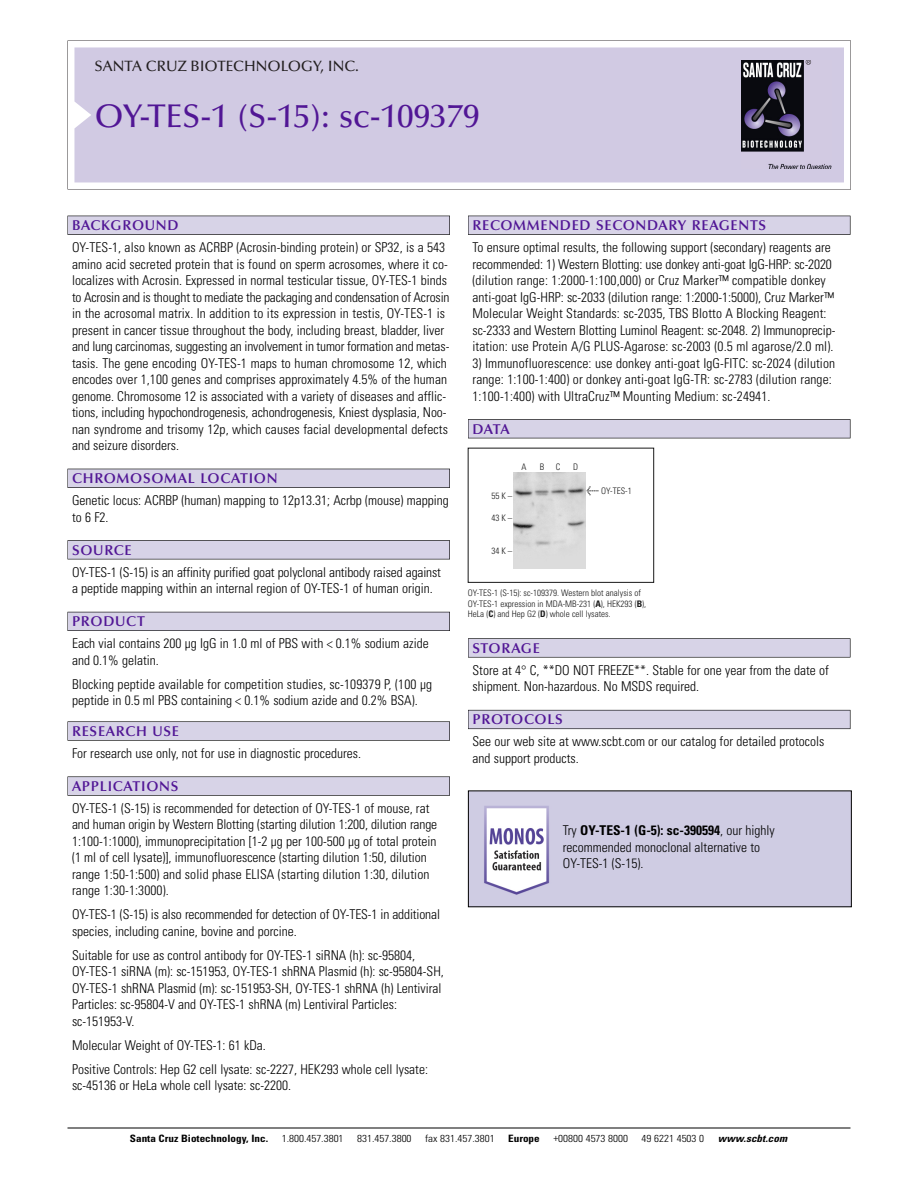
<style>
.page{position:relative;width:918px;height:1188px;background:#fff}
.page>*{position:absolute;margin:0;border:0;box-sizing:border-box;transform-origin:0 0}
.t1{font:500 33px "Optima";color:#511695}
.t2{font:500 15px "Optima";color:#231f20}
.t3{font:600 14.25px "Optima";letter-spacing:.05em;color:#511695}
.t4{font:300 condensed 13.5px/16.5px "Univers";color:#000}
.t5{font:300 condensed 10.2px "Univers";color:#000;scale:1.1 1}
.t6{font:700 condensed 10.2px "Univers";color:#000;scale:1.1 1}
.t7{font:italic 700 condensed 10.2px "Univers";letter-spacing:.005em;color:#000;scale:1.1 1}
.t8{font:9px/10.5px "Univers Condensed Light+KPSODC";color:#191919}
.s1{font-family:"Meta Plus Book Roman+PYYWVZ";font-size:10.5px}
.s2{font-family:"Univers Condensed Bold+JOWLTY"}
.s3{font-weight:700}
</style>
<div class="page">
<svg style="left:68px;top:40px;width:783px;height:149px"></svg>
<div style="left:74px;top:47px;width:770px;height:135px;background:#d1cae3"></div>
<img style="left:741px;top:60px;width:90px;height:108px">
<div style="left:68px;top:216px;width:382px;height:19px;background:#525155"></div>
<div style="left:68px;top:216px;width:381px;height:18px;background:#d7d3e7"></div>
<div style="left:68px;top:469px;width:382px;height:19px;background:#515055"></div>
<div style="left:68px;top:469px;width:381px;height:18px;background:#d7d3e7"></div>
<div style="left:68px;top:540px;width:382px;height:19px;background:#545357"></div>
<div style="left:68px;top:541px;width:381px;height:18px;background:#d7d3e7"></div>
<div style="left:68px;top:612px;width:382px;height:19px;background:#54535a"></div>
<div style="left:68px;top:612px;width:381px;height:18px;background:#d7d3e7"></div>
<div style="left:68px;top:721px;width:382px;height:20px;background:#616161"></div>
<div style="left:68px;top:722px;width:381px;height:18px;background:#d7d3e7"></div>
<svg style="left:68px;top:776px;width:382px;height:20px"></svg>
<div style="left:68px;top:777px;width:381px;height:18px;background:#d7d3e7"></div>
<div style="left:468px;top:216px;width:382px;height:19px;background:#525155"></div>
<div style="left:468px;top:216px;width:382px;height:18px;background:#d7d3e7"></div>
<div style="left:468px;top:419px;width:382px;height:19px;background:#525155"></div>
<div style="left:468px;top:420px;width:382px;height:18px;background:#d7d3e7"></div>
<svg style="left:468px;top:638px;width:382px;height:20px"></svg>
<div style="left:468px;top:639px;width:382px;height:18px;background:#d7d3e7"></div>
<div style="left:468px;top:710px;width:382px;height:19px;background:#66646e"></div>
<div style="left:468px;top:710px;width:382px;height:18px;background:#d7d3e7"></div>
<hr style="left:68px;top:1128px;width:782px;height:1px;background:#000">
<div style="left:468px;top:448px;width:186px;height:135px;border:1px solid #191919"></div>
<img style="left:513px;top:473px;width:73px;height:95px">
<img style="left:470px;top:792px;width:380px;height:113px">
<p class="t2" style="left:94px;top:61px;width:266px">SANTA CRUZ BIOTECHNOLOGY, INC.</p>
<h1 class="t1" style="left:94px;top:103px;width:387px">OY-TES-1 (S-15): sc-109379</h1>
<p class="t3" style="left:72px;top:219px;width:108px">BACKGROUND</p>
<p class="t4" style="left:72px;top:240px;width:379px">OY-TES-1, also known as ACRBP (Acrosin-binding protein) or SP32, is a 543 amino acid secreted protein that is found on sperm acrosomes, where it co&shy;localizes with Acrosin. Expressed in normal testicular tissue, OY-TES-1 binds to Acrosin and is thought to mediate the packaging and condensation of Acrosin in the acrosomal matrix. In addition to its expression in testis, OY-TES-1 is present in cancer tissue throughout the body, including breast, bladder, liver and lung carcinomas, suggesting an involvement in tumor formation and metas&shy;tasis. The gene encoding OY-TES-1 maps to human chromosome 12, which encodes over 1,100 genes and comprises approximately 4.5% of the human genome. Chromosome 12 is associated with a variety of diseases and afflic&shy;tions, including hypochondrogenesis, achondrogenesis, Kniest dysplasia, Noo&shy;nan syndrome and trisomy 12p, which causes facial developmental defects and seizure disorders.</p>
<p class="t3" style="left:72px;top:473px;width:207px">CHROMOSOMAL LOCATION</p>
<p class="t4" style="left:72px;top:493px;width:378px">Genetic locus: ACRBP (human) mapping to 12p13.31; Acrbp (mouse) mapping to 6 F2.</p>
<p class="t3" style="left:72px;top:544px;width:61px">SOURCE</p>
<p class="t4" style="left:72px;top:565px;width:371px">OY-TES-1 (S-15) is an affinity purified goat polyclonal antibody raised against a peptide mapping within an internal region of OY-TES-1 of human origin.</p>
<p class="t3" style="left:72px;top:616px;width:74px">PRODUCT</p>
<p class="t4" style="left:72px;top:636px;width:358px">Each vial contains 200 µg IgG in 1.0 ml of PBS with &lt; 0.1% sodium azide and 0.1% gelatin.</p>
<p class="t4" style="left:72px;top:677px;width:362px">Blocking peptide available for competition studies, sc-109379 P, (100 µg peptide in 0.5 ml PBS containing &lt; 0.1% sodium azide and 0.2% BSA).</p>
<p class="t3" style="left:72px;top:725px;width:109px">RESEARCH USE</p>
<p class="t4" style="left:72px;top:746px;width:290px">For research use only, not for use in diagnostic procedures.</p>
<p class="t3" style="left:72px;top:780px;width:108px">APPLICATIONS</p>
<p class="t4" style="left:72px;top:801px;width:367px">OY-TES-1 (S-15) is recommended for detection of OY-TES-1 of mouse, rat and human origin by Western Blotting (starting dilution 1:200, dilution range 1:100-1:1000), immunoprecipitation [1-2 µg per 100-500 µg of total protein (1 ml of cell lysate)], immunofluorescence (starting dilution 1:50, dilution range 1:50-1:500) and solid phase ELISA (starting dilution 1:30, dilution range 1:30-1:3000).</p>
<p class="t4" style="left:72px;top:908px;width:370px">OY-TES-1 (S-15) is also recommended for detection of OY-TES-1 in additional species, including canine, bovine and porcine.</p>
<p class="t4" style="left:72px;top:948px;width:373px">Suitable for use as control antibody for OY-TES-1 siRNA (h): sc-95804, OY-TES-1 siRNA (m): sc-151953, OY-TES-1 shRNA Plasmid (h): sc-95804-SH, OY-TES-1 shRNA Plasmid (m): sc-151953-SH, OY-TES-1 shRNA (h) Lentiviral Particles: sc-95804-V and OY-TES-1 shRNA (m) Lentiviral Particles: sc-151953-V.</p>
<p class="t4" style="left:72px;top:1034px;width:357px;line-height:24px">Molecular Weight of OY-TES-1: 61 kDa.<br>Positive Controls: Hep G2 cell lysate: sc-2227, HEK293 whole cell lysate:</p>
<p class="t4" style="left:72px;top:1079px;width:221px">sc-45136 or HeLa whole cell lysate: sc-2200.</p>
<p class="t3" style="left:473px;top:219px;width:295px">RECOMMENDED SECONDARY REAGENTS</p>
<p class="t4" style="left:473px;top:240px;width:364px">To ensure optimal results, the following support (secondary) reagents are recommended: 1) Western Blotting: use donkey anti-goat IgG-HRP: sc-2020 (dilution range: 1:2000-1:100,000) or Cruz Marker™ compatible donkey anti-goat IgG-HRP: sc-2033 (dilution range: 1:2000-1:5000), Cruz Marker™ Molecular Weight Standards: sc-2035, TBS Blotto A Blocking Reagent: sc-2333 and Western Blotting Luminol Reagent: sc-2048. 2) Immunoprecip&shy;itation: use Protein A/G PLUS-Agarose: sc-2003 (0.5 ml agarose/2.0 ml).</p>
<p class="t4" style="left:473px;top:356px;width:364px">3) Immunofluorescence: use donkey anti-goat IgG-FITC: sc-2024 (dilution range: 1:100-1:400) or donkey anti-goat IgG-TR: sc-2783 (dilution range:<br>1:100-1:400) with UltraCruz™ Mounting Medium: sc-24941.</p>
<p class="t3" style="left:473px;top:423px;width:39px">DATA</p>
<p class="t8" style="left:492px;top:491px;width:22px">55K–</p>
<p class="t8" style="left:492px;top:513px;width:22px">43K–</p>
<p class="t8" style="left:492px;top:547px;width:22px">34K–</p>
<p class="t8" style="left:522px;top:462px;width:7px">A</p>
<p class="t8" style="left:540px;top:462px;width:6px">B</p>
<p class="t8" style="left:556px;top:462px;width:6px">C</p>
<p class="t8" style="left:573px;top:462px;width:7px">D</p>
<p class="t8" style="left:587px;top:486px;width:47px"><span class="s1">&lt;</span> OY-TES-1</p>
<p class="t8" style="left:468px;top:589px;width:180px">OY-TES-1 (S-15): sc-109379. Western blot analysis of<br>OY-TES-1 expression in MDA-MB-231 (<span class="s2">A</span>), HEK293 (<span class="s2">B</span>),<br>HeLa (<span class="s2">C</span>) and Hep G2 (<span class="s2">D</span>) whole cell lysates.</p>
<p class="t3" style="left:473px;top:642px;width:69px">STORAGE</p>
<p class="t4" style="left:473px;top:663px;width:358px">Store at 4° C, **DO NOT FREEZE**. Stable for one year from the date of shipment. Non-hazardous. No MSDS required.</p>
<p class="t3" style="left:473px;top:714px;width:92px">PROTOCOLS</p>
<p class="t4" style="left:473px;top:734px;width:353px">See our web site at www.scbt.com or our catalog for detailed protocols and support products.</p>
<p class="t4" style="left:563px;top:823px;width:213px">Try <span class="s3">OY-TES-1 (G-5): sc-390594</span>, our highly recommended monoclonal alternative to<br>OY-TES-1 (S-15).</p>
<p class="t6" style="left:130px;top:1135px;width:127px">Santa Cruz Biotechnology, Inc.</p>
<p class="t5" style="left:282px;top:1135px;width:58px">1.800.457.3801</p>
<p class="t5" style="left:357px;top:1135px;width:51px">831.457.3800</p>
<p class="t5" style="left:425px;top:1135px;width:65px">fax 831.457.3801</p>
<p class="t6" style="left:508px;top:1135px;width:30px">Europe</p>
<p class="t5" style="left:553px;top:1135px;width:69px">+00800 4573 8000</p>
<p class="t5" style="left:642px;top:1135px;width:58px">49 6221 4503 0</p>
<p class="t7" style="left:718px;top:1135px;width:64px">www.scbt.com</p>
</div>
